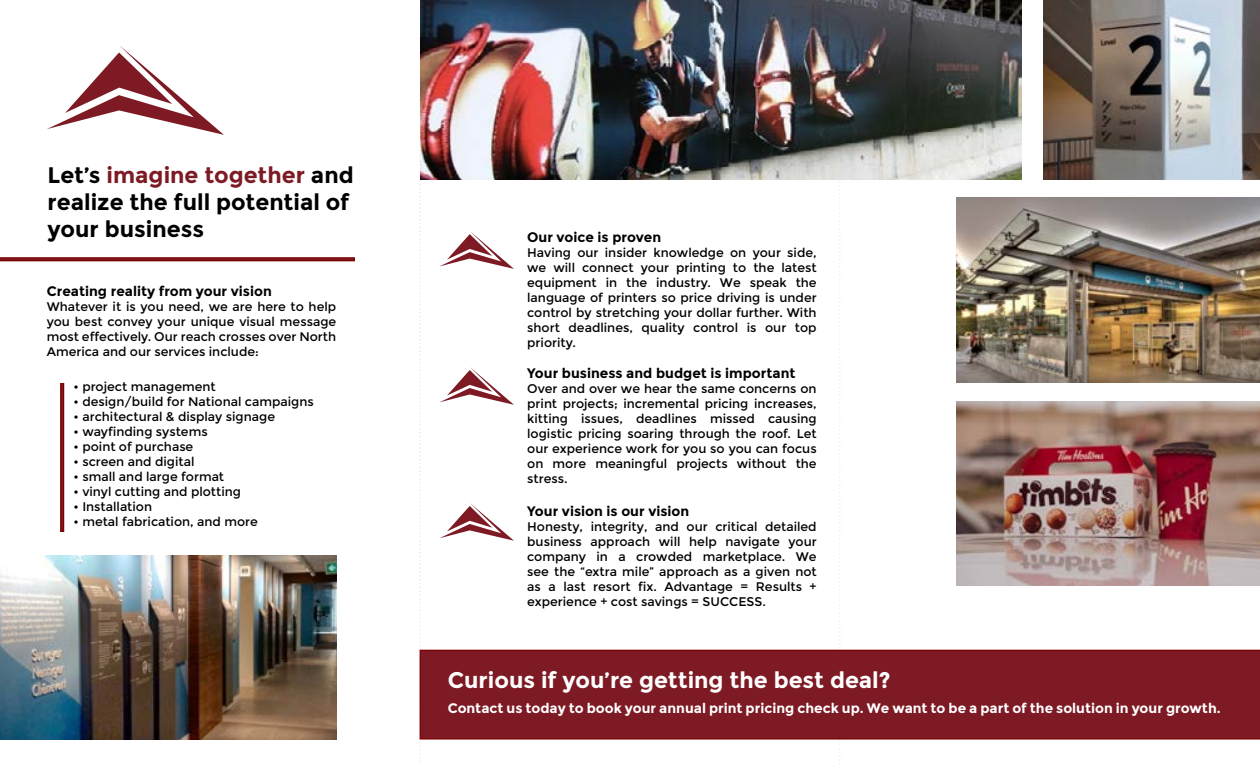
<style>
.page{position:relative;width:1260px;height:765px;background:#fff}
.page>*{position:absolute;margin:0;border:0;box-sizing:border-box;transform-origin:0 0}
.t1{font:700 22.5px/27px "Montserrat";color:#000}
.t2{font:700 22.5px "Montserrat";color:#fff}
.t3{font:700 13.75px "Montserrat";color:#000}
.t4{font:700 13.75px "Montserrat";color:#fff}
.t5{font:12.5px/15px "Montserrat";color:#000;text-align:justify}
.s1{color:#7d1a24}
</style>
<div class="page">
<svg style="left:839px;top:181px;width:2px;height:584px"></svg>
<svg style="left:420px;top:0;width:1px;height:762px"></svg>
<div style="left:420px;top:650px;width:840px;height:90px;background:#7d1a24"></div>
<svg style="left:439px;top:231px;width:75px;height:38px"></svg>
<svg style="left:439px;top:367px;width:75px;height:38px"></svg>
<svg style="left:439px;top:503px;width:75px;height:38px"></svg>
<img style="left:956px;top:401px;width:304px;height:185px">
<img style="left:421px;top:0;width:601px;height:180px">
<svg style="left:0;top:257px;width:355px;height:4px"></svg>
<svg style="left:47px;top:45px;width:177px;height:90px"></svg>
<svg style="left:60px;top:383px;width:4px;height:149px"></svg>
<img style="left:956px;top:198px;width:304px;height:184px">
<img style="left:1044px;top:0;width:216px;height:180px">
<img style="left:0;top:555px;width:336px;height:185px">
<h1 class="t1" style="left:48px;top:161px;width:308px">Let’s <span class="s1">imagine together</span> and realize the full potential of your business</h1>
<p class="t3" style="left:47px;top:283px;width:227px">Creating reality from your vision</p>
<p class="t5" style="left:47px;top:299px;width:291px">Whatever it is you need, we are here to help you best convey your unique visual message most effectively. Our reach crosses over North America and our services include:</p>
<p class="t5" style="left:74px;top:379px;width:144px">• project management</p>
<p class="t5" style="left:74px;top:394px;width:242px">• design/build for National campaigns</p>
<p class="t5" style="left:74px;top:409px;width:203px">• architectural &amp; display signage</p>
<p class="t5" style="left:74px;top:424px;width:136px">• wayfinding systems</p>
<p class="t5" style="left:74px;top:439px;width:121px">• point of purchase</p>
<p class="t5" style="left:74px;top:454px;width:122px">• screen and digital</p>
<p class="t5" style="left:74px;top:469px;width:152px">• small and large format</p>
<p class="t5" style="left:74px;top:484px;width:169px">• vinyl cutting and plotting</p>
<p class="t5" style="left:74px;top:499px;width:80px">• Installation</p>
<p class="t5" style="left:74px;top:514px;width:186px">• metal fabrication, and more</p>
<p class="t3" style="left:527px;top:229px;width:135px">Our voice is proven</p>
<p class="t5" style="left:527px;top:245px;width:291px">Having our insider knowledge on your side, we will connect your printing to the latest equipment in the industry. We speak the language of printers so price driving is under control by stretching your dollar further. With short deadlines, quality control is our top priority.</p>
<p class="t3" style="left:527px;top:365px;width:270px">Your business and budget is important</p>
<p class="t5" style="left:527px;top:381px;width:291px">Over and over we hear the same concerns on print projects; incremental pricing increases, kitting issues, deadlines missed causing logistic pricing soaring through the roof. Let our experience work for you so you can focus on more meaningful projects without the stress.</p>
<p class="t3" style="left:527px;top:503px;width:164px">Your vision is our vision</p>
<p class="t5" style="left:527px;top:519px;width:291px">Honesty, integrity, and our critical detailed business approach will help navigate your company in a crowded marketplace. We see the “extra mile” approach as a given not as a last resort fix. Advantage = Results + experience + cost savings = SUCCESS.</p>
<h1 class="t2" style="left:448px;top:667px;width:444px">Curious if you’re getting the best deal?</h1>
<p class="t4" style="left:448px;top:700px;width:774px">Contact us today to book your annual print pricing check up. We want to be a part of the solution in your growth.</p>
</div>
